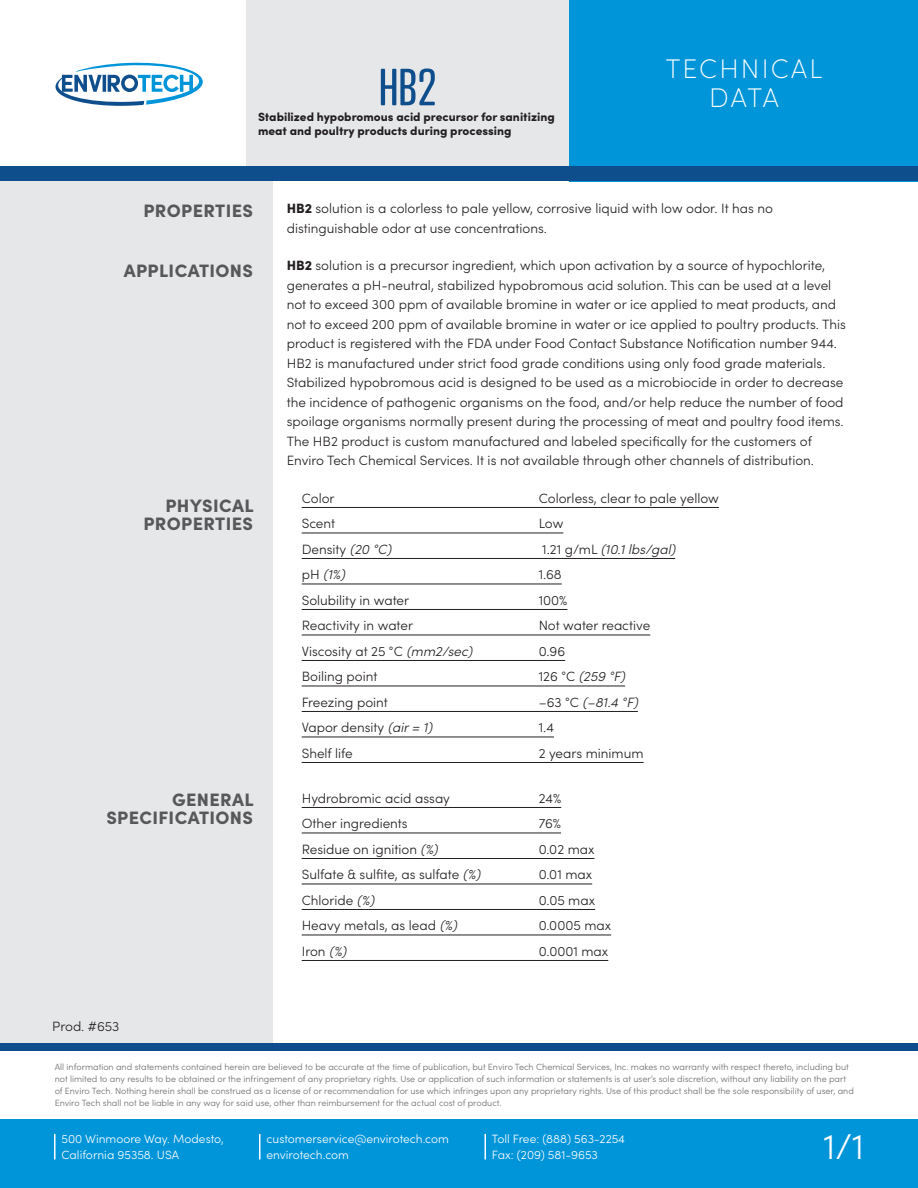
<style>
.page{position:relative;width:918px;height:1188px;background:#fff}
.page>*{position:absolute;margin:0;border:0;box-sizing:border-box;transform-origin:0 0}
.t1{font:50.55px "Atrament";color:#0f4e8c}
.t2{font:300 36px "Sofia Pro";color:#fff}
.t3{font:200 27px "Sofia Pro";letter-spacing:.08em;color:#fff}
._2{font:900 18px/18px "Sofia Pro";letter-spacing:.02em;color:#57585a;text-align:right}
.Estilo_de_párrafo_1{font:300 13.5px/19.5px "Sofia Pro";color:#231f20}
.tabla{font:300 13.5px "Sofia Pro";color:#231f20}
.tabla-2{font:italic 300 13.5px "Sofia Pro";color:#231f20}
.t4{font:300 12px/16.5px "Sofia Pro";color:#fff}
.t5{font:900 12px/14.4px "Sofia Pro";color:#231f20}
.t6{font:300 9px/12px "Sofia Pro";color:#6c6d70}
.s1{font-weight:900}
.s2{font-style:italic}
.s3{font-style:normal}
</style>
<div class="page">
<div style="left:0;top:1119px;width:918px;height:69px;background:#0095d9"></div>
<div style="left:246px;top:0;width:323px;height:176px;background:#e6e7e9"></div>
<div style="left:0;top:174px;width:273px;height:869px;background:#e6e7e9"></div>
<div style="left:569px;top:0;width:349px;height:181px;background:#0095d9"></div>
<svg style="left:55px;top:62px;width:148px;height:44px"></svg>
<div style="left:0;top:166px;width:918px;height:15px;background:#0f4e8c"></div>
<div style="left:0;top:1043px;width:918px;height:7px;background:#0f4e8c"></div>
<hr style="left:302px;top:507px;width:417px;height:1px;background:#231f20">
<hr style="left:302px;top:533px;width:261px;height:1px;background:#231f20">
<hr style="left:302px;top:558px;width:373px;height:1px;background:#231f20">
<hr style="left:302px;top:584px;width:260px;height:1px;background:#231f20">
<hr style="left:302px;top:609px;width:265px;height:1px;background:#231f20">
<hr style="left:302px;top:635px;width:348px;height:1px;background:#231f20">
<hr style="left:302px;top:660px;width:263px;height:1px;background:#231f20">
<hr style="left:302px;top:686px;width:323px;height:1px;background:#231f20">
<hr style="left:302px;top:711px;width:336px;height:1px;background:#231f20">
<hr style="left:302px;top:737px;width:252px;height:1px;background:#231f20">
<hr style="left:302px;top:762px;width:342px;height:1px;background:#231f20">
<hr style="left:302px;top:807px;width:259px;height:1px;background:#231f20">
<hr style="left:302px;top:833px;width:259px;height:1px;background:#231f20">
<hr style="left:302px;top:858px;width:293px;height:1px;background:#231f20">
<hr style="left:302px;top:884px;width:290px;height:1px;background:#231f20">
<hr style="left:302px;top:909px;width:293px;height:1px;background:#231f20">
<hr style="left:302px;top:935px;width:309px;height:1px;background:#231f20">
<hr style="left:302px;top:960px;width:306px;height:1px;background:#231f20">
<hr style="left:54px;top:1134px;width:2px;height:26px;background:#fff">
<hr style="left:259px;top:1134px;width:2px;height:26px;background:#fff">
<hr style="left:484px;top:1134px;width:2px;height:26px;background:#fff">
<p class="t1" style="left:379px;top:56px;width:60px">HB2</p>
<p class="t3" style="left:666px;top:49px;width:158px">TECHNICAL</p>
<p class="t3" style="left:709px;top:78px;width:71px">DATA</p>
<p class="t5" style="left:258px;top:108px;width:298px">Stabilized hypobromous acid precursor for sanitizing meat and poultry products during processing</p>
<p class="_2" style="left:143px;top:200px;width:111px">PROPERTIES</p>
<p class="Estilo_de_párrafo_1" style="left:287px;top:198px;width:488px"><span class="s1">HB2</span> solution is a colorless to pale yellow, corrosive liquid with low odor. It has no distinguishable odor at use concentrations.</p>
<p class="Estilo_de_párrafo_1" style="left:287px;top:255px;width:561px"><span class="s1">HB2</span> solution is a precursor ingredient, which upon activation by a source of hypochlorite, generates a pH-neutral, stabilized hypobromous acid solution. This can be used at a level not to exceed 300 ppm of available bromine in water or ice applied to meat products, and not to exceed 200 ppm of available bromine in water or ice applied to poultry products. This product is registered with the FDA under Food Contact Substance Notification number 944.<br>HB2 is manufactured under strict food grade conditions using only food grade materials.<br>Stabilized hypobromous acid is designed to be used as a microbiocide in order to decrease the incidence of pathogenic organisms on the food, and/or help reduce the number of food spoilage organisms normally present during the processing of meat and poultry food items.<br>The HB2 product is custom manufactured and labeled specifically for the customers of Enviro Tech Chemical Services. It is not available through other channels of distribution.</p>
<p class="tabla" style="left:302px;top:488px;width:34px">Color</p>
<p class="tabla" style="left:539px;top:488px;width:182px">Colorless, clear to pale yellow</p>
<p class="tabla" style="left:302px;top:514px;width:35px">Scent</p>
<p class="tabla" style="left:539px;top:514px;width:26px">Low</p>
<p class="tabla" style="left:302px;top:539px;width:91px">Density <span class="s2">(20 °C)</span></p>
<p class="tabla-2" style="left:542px;top:539px;width:134px"><span class="s3">1.21 g/mL</span> (10.1 lbs/gal)</p>
<p class="tabla-2" style="left:302px;top:565px;width:45px"><span class="s3">pH</span> (1%)</p>
<p class="tabla" style="left:539px;top:565px;width:25px">1.68</p>
<p class="tabla" style="left:302px;top:590px;width:109px">Solubility in water</p>
<p class="tabla" style="left:539px;top:590px;width:30px">100%</p>
<p class="tabla" style="left:302px;top:616px;width:113px">Reactivity in water</p>
<p class="tabla" style="left:539px;top:616px;width:113px">Not water reactive</p>
<p class="tabla" style="left:302px;top:641px;width:172px">Viscosity at 25 °C <span class="s2">(mm2/sec)</span></p>
<p class="tabla" style="left:539px;top:641px;width:28px">0.96</p>
<p class="tabla" style="left:302px;top:667px;width:77px">Boiling point</p>
<p class="tabla-2" style="left:539px;top:667px;width:88px"><span class="s3">126 °C</span> (259 °F)</p>
<p class="tabla" style="left:302px;top:692px;width:88px">Freezing point</p>
<p class="tabla-2" style="left:539px;top:692px;width:101px"><span class="s3">–63 °C</span> (–81.4 °F)</p>
<p class="tabla" style="left:302px;top:718px;width:132px">Vapor density <span class="s2">(air = 1)</span></p>
<p class="tabla" style="left:539px;top:718px;width:17px">1.4</p>
<p class="tabla" style="left:302px;top:743px;width:53px">Shelf life</p>
<p class="tabla" style="left:539px;top:743px;width:106px">2 years minimum</p>
<p class="tabla" style="left:302px;top:788px;width:150px">Hydrobromic acid assay</p>
<p class="tabla" style="left:539px;top:788px;width:24px">24%</p>
<p class="tabla" style="left:302px;top:814px;width:107px">Other ingredients</p>
<p class="tabla" style="left:539px;top:814px;width:24px">76%</p>
<p class="tabla" style="left:302px;top:839px;width:138px">Residue on ignition <span class="s2">(%)</span></p>
<p class="tabla" style="left:539px;top:839px;width:57px">0.02 max</p>
<p class="tabla" style="left:302px;top:865px;width:180px">Sulfate &amp; sulfite, as sulfate <span class="s2">(%)</span></p>
<p class="tabla" style="left:539px;top:865px;width:55px">0.01 max</p>
<p class="tabla" style="left:302px;top:890px;width:74px">Chloride <span class="s2">(%)</span></p>
<p class="tabla" style="left:539px;top:890px;width:58px">0.05 max</p>
<p class="tabla" style="left:302px;top:916px;width:157px">Heavy metals, as lead <span class="s2">(%)</span></p>
<p class="tabla" style="left:539px;top:916px;width:74px">0.0005 max</p>
<p class="tabla" style="left:302px;top:941px;width:46px">Iron <span class="s2">(%)</span></p>
<p class="tabla" style="left:539px;top:941px;width:71px">0.0001 max</p>
<p class="_2" style="left:124px;top:260px;width:131px">APPLICATIONS</p>
<p class="_2" style="left:143px;top:495px;width:112px">PHYSICAL<br>PROPERTIES</p>
<p class="_2" style="left:106px;top:789px;width:149px">GENERAL<br>SPECIFICATIONS</p>
<p class="Estilo_de_párrafo_1" style="left:52px;top:1016px;width:69px">Prod. #653</p>
<p class="t6" style="left:55px;top:1061px;width:801px">All information and statements contained herein are believed to be accurate at the time of publication, but Enviro Tech Chemical Services, Inc. makes no warranty with respect thereto, including but not limited to any results to be obtained or the infringement of any proprietary rights. Use or application of such information or statements is at user’s sole discretion, without any liability on the part of Enviro Tech. Nothing herein shall be construed as a license of or recommendation for use which infringes upon any proprietary rights. Use of this product shall be the sole responsibility of user, and Enviro Tech shall not be liable in any way for said use, other than reimbursement for the actual cost of product.</p>
<p class="t4" style="left:62px;top:1130px;width:164px">500 Winmoore Way. Modesto,<br>California 95358. USA</p>
<p class="t4" style="left:267px;top:1130px;width:184px">customerservice@envirotech.com</p>
<p class="t4" style="left:267px;top:1146px;width:84px">envirotech.com</p>
<p class="t4" style="left:492px;top:1130px;width:135px">Toll Free: (888) 563-2254<br>Fax: (209) 581-9653</p>
<p class="t2" style="left:823px;top:1120px;width:42px">1/1</p>
</div>
